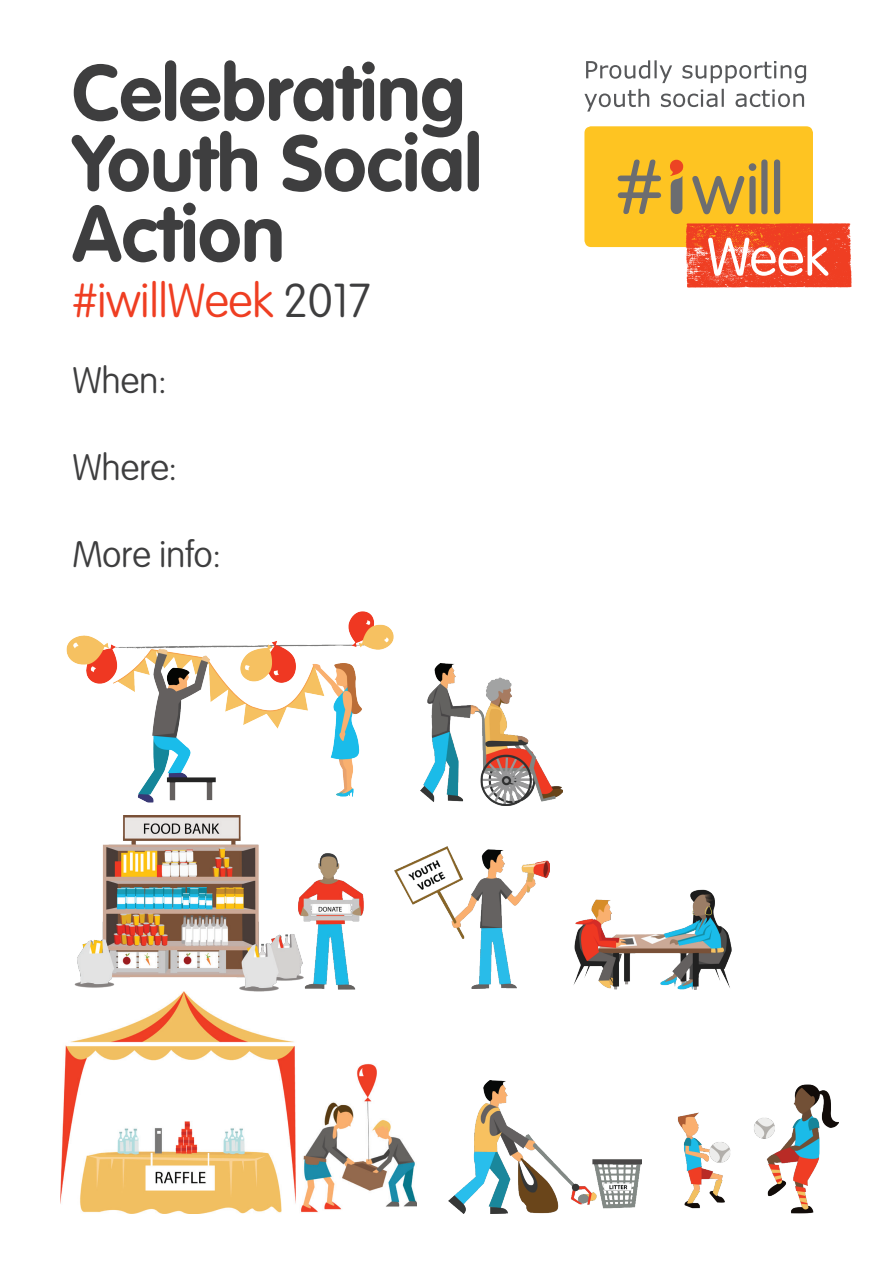
<style>
.page{position:relative;width:893px;height:1263px;background:#fff}
.page>*{position:absolute;margin:0;border:0;box-sizing:border-box;transform-origin:0 0}
.t1{font:700 78px/70.5px "VAG Rounded Std";color:#3e3e3f}
.t2{font:100 46.8px "VAG Rounded Std";letter-spacing:-.01em;color:#ef3e22}
.t3{font:100 36.15px "VAG Rounded Std";letter-spacing:-.01em;color:#3e3e3f}
.s1{color:#3e3e3f}
</style>
<div class="page">
<img style="left:66px;top:611px;width:328px;height:191px">
<img style="left:60px;top:999px;width:357px;height:215px">
<img style="left:74px;top:816px;width:290px;height:183px">
<img style="left:448px;top:1080px;width:193px;height:134px">
<img style="left:573px;top:890px;width:158px;height:99px">
<img style="left:395px;top:846px;width:154px;height:142px">
<img style="left:677px;top:1084px;width:161px;height:130px">
<img style="left:421px;top:663px;width:142px;height:143px">
<div style="left:584px;top:126px;width:229px;height:121px;background:#fec422;border-radius:7px"></div>
<svg style="left:692px;top:159px;width:88px;height:55px"></svg>
<svg style="left:618px;top:160px;width:43px;height:54px"></svg>
<svg style="left:670px;top:160px;width:13px;height:54px"></svg>
<img style="left:683px;top:223px;width:169px;height:65px">
<svg style="left:708px;top:235px;width:120px;height:41px"></svg>
<svg style="left:584px;top:89px;width:220px;height:23px"></svg>
<svg style="left:586px;top:60px;width:220px;height:23px"></svg>
<p class="t1" style="left:72px;top:61px;width:411px">Celebrating<br>Youth Social<br>Action</p>
<p class="t2" style="left:72px;top:274px;width:300px">#iwillWeek <span class="s1">2017</span></p>
<p class="t3" style="left:72px;top:360px;width:96px">When:</p>
<p class="t3" style="left:72px;top:446px;width:106px">Where:</p>
<p class="t3" style="left:72px;top:533px;width:150px">More info:</p>
</div>
